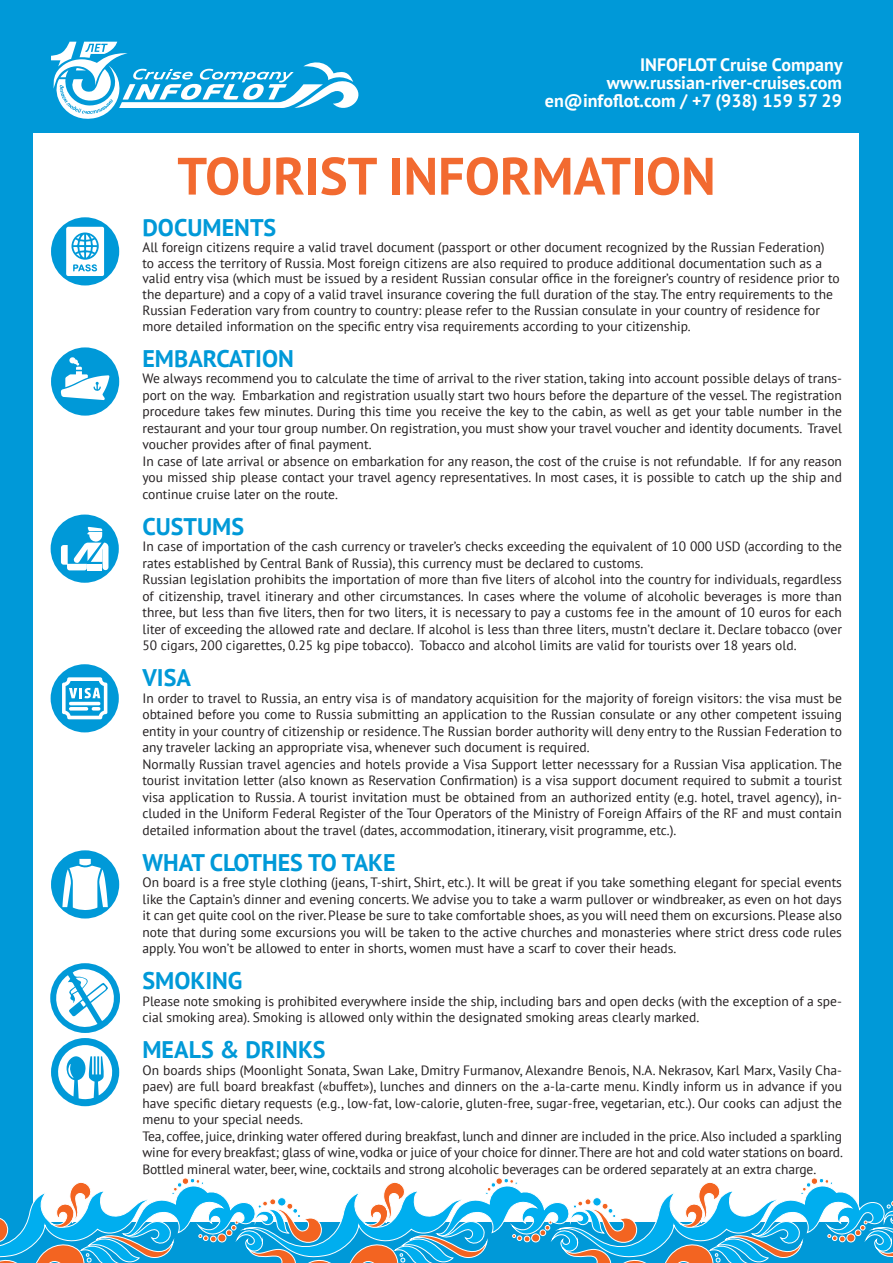
<style>
.page{position:relative;width:893px;height:1263px;background:#0099d8}
.page>*{position:absolute;margin:0;border:0;box-sizing:border-box;transform-origin:0 0}
.t1{font:700 52.5px "PT Sans";color:#f26a30}
.подзаг{font:700 24px "PT Sans";color:#0099d8}
.t2{font:700 18px "PT Sans";color:#fff}
.основной{font:13.5px/16.5px "PT Sans";color:#231f20;text-align:justify}
</style>
<div class="page">
<div style="left:34px;top:133px;width:825px;height:1088px;background:#fff"></div>
<div style="left:51px;top:347px;width:68px;height:69px;background:#0099d8;border-radius:50%"></div>
<svg style="left:61px;top:357px;width:48px;height:43px"></svg>
<div style="left:51px;top:217px;width:68px;height:68px;background:#0099d8;border-radius:50%"></div>
<svg style="left:66px;top:227px;width:38px;height:49px"></svg>
<div style="left:51px;top:514px;width:68px;height:69px;background:#0099d8;border-radius:50%"></div>
<svg style="left:61px;top:527px;width:47px;height:43px"></svg>
<div style="left:51px;top:664px;width:68px;height:68px;background:#0099d8;border-radius:50%"></div>
<svg style="left:62px;top:677px;width:45px;height:42px"></svg>
<svg style="left:53px;top:965px;width:65px;height:66px"></svg>
<div style="left:50px;top:963px;width:70px;height:70px;border:3px solid #0099d8;border-radius:50%"></div>
<div style="left:51px;top:1038px;width:68px;height:68px;background:#0099d8;border-radius:50%"></div>
<svg style="left:57px;top:1045px;width:57px;height:54px"></svg>
<svg style="left:0;top:1177px;width:893px;height:86px"></svg>
<svg style="left:51px;top:42px;width:308px;height:77px"></svg>
<div style="left:51px;top:850px;width:68px;height:68px;background:#0099d8;border-radius:50%"></div>
<svg style="left:62px;top:859px;width:46px;height:51px"></svg>
<p class="t2" style="left:640px;top:53px;width:204px">INFOFLOT Cruise Company</p>
<p class="t2" style="left:607px;top:71px;width:237px">www.russian-river-cruises.com</p>
<p class="t2" style="left:545px;top:89px;width:298px">en@infoflot.com / +7 (938) 159 57 29</p>
<p class="t1" style="left:177px;top:142px;width:540px">TOURIST INFORMATION</p>
<p class="подзаг" style="left:142px;top:212px;width:135px">DOCUMENTS</p>
<p class="основной" style="left:142px;top:239px;width:699px;line-height:15.8px;text-align:left">All foreign citizens require a valid travel document (passport or other document recognized by the Russian Federation)<br>to access the territory of Russia. Most foreign citizens are also required to produce additional documentation such as a valid entry visa (which must be issued by a resident Russian consular office in the foreigner’s country of residence prior to the departure) and a copy of a valid travel insurance covering the full duration of the stay. The entry requirements to the Russian Federation vary from country to country: please refer to the Russian consulate in your country of residence for more detailed information on the specific entry visa requirements according to your citizenship.</p>
<p class="подзаг" style="left:142px;top:342px;width:153px">EMBARCATION</p>
<p class="основной" style="left:142px;top:370px;width:701px">We always recommend you to calculate the time of arrival to the river station, taking into account possible delays of trans&shy;port on the way. Embarkation and registration usually start two hours before the departure of the vessel. The registration procedure takes few minutes. During this time you receive the key to the cabin, as well as get your table number in the restaurant and your tour group number. On registration, you must show your travel voucher and identity documents. Travel voucher provides after of final payment.</p>
<p class="основной" style="left:142px;top:452px;width:701px">In case of late arrival or absence on embarkation for any reason, the cost of the cruise is not refundable. If for any reason you missed ship please contact your travel agency representatives. In most cases, it is possible to catch up the ship and continue cruise later on the route.</p>
<p class="подзаг" style="left:142px;top:510px;width:103px">CUSTUMS</p>
<p class="основной" style="left:142px;top:538px;width:701px">In case of importation of the cash currency or traveler’s checks exceeding the equivalent of 10 000 USD (according to the rates established by Central Bank of Russia), this currency must be declared to customs.</p>
<p class="основной" style="left:142px;top:571px;width:701px">Russian legislation prohibits the importation of more than five liters of alcohol into the country for individuals, regardless of citizenship, travel itinerary and other circumstances. In cases where the volume of alcoholic beverages is more than three, but less than five liters, then for two liters, it is necessary to pay a customs fee in the amount of 10 euros for each liter of exceeding the allowed rate and declare. If alcohol is less than three liters, mustn’t declare it. Declare tobacco (over 50 cigars, 200 cigarettes, 0.25 kg pipe tobacco). Tobacco and alcohol limits are valid for tourists over 18 years old.</p>
<p class="подзаг" style="left:142px;top:662px;width:50px">VISA</p>
<p class="основной" style="left:142px;top:689px;width:701px">In order to travel to Russia, an entry visa is of mandatory acquisition for the majority of foreign visitors: the visa must be obtained before you come to Russia submitting an application to the Russian consulate or any other competent issuing entity in your country of citizenship or residence. The Russian border authority will deny entry to the Russian Federation to any traveler lacking an appropriate visa, whenever such document is required.</p>
<p class="основной" style="left:142px;top:755px;width:701px">Normally Russian travel agencies and hotels provide a Visa Support letter necesssary for a Russian Visa application. The tourist invitation letter (also known as Reservation Confirmation) is a visa support document required to submit a tourist visa application to Russia. A tourist invitation must be obtained from an authorized entity (e.g. hotel, travel agency), in&shy;cluded in the Uniform Federal Register of the Tour Operators of the Ministry of Foreign Affairs of the RF and must contain detailed information about the travel (dates, accommodation, itinerary, visit programme, etc.).</p>
<p class="подзаг" style="left:142px;top:846px;width:255px">WHAT CLOTHES TO TAKE</p>
<p class="основной" style="left:142px;top:874px;width:701px">On board is a free style clothing (jeans, T-shirt, Shirt, etc.). It will be great if you take something elegant for special events like the Captain’s dinner and evening concerts. We advise you to take a warm pullover or windbreaker, as even on hot days it can get quite cool on the river. Please be sure to take comfortable shoes, as you will need them on excursions. Please also note that during some excursions you will be taken to the active churches and monasteries where strict dress code rules apply. You won’t be allowed to enter in shorts, women must have a scarf to cover their heads.</p>
<p class="подзаг" style="left:142px;top:965px;width:102px">SMOKING</p>
<p class="основной" style="left:142px;top:992px;width:701px">Please note smoking is prohibited everywhere inside the ship, including bars and open decks (with the exception of a spe&shy;cial smoking area). Smoking is allowed only within the designated smoking areas clearly marked.</p>
<p class="подзаг" style="left:142px;top:1034px;width:185px">MEALS &amp; DRINKS</p>
<p class="основной" style="left:142px;top:1061px;width:701px">On boards ships (Moonlight Sonata, Swan Lake, Dmitry Furmanov, Alexandre Benois, N.A. Nekrasov, Karl Marx, Vasily Cha&shy;paev) are full board breakfast («buffet»), lunches and dinners on the a-la-carte menu. Kindly inform us in advance if you have specific dietary requests (e.g., low-fat, low-calorie, gluten-free, sugar-free, vegetarian, etc.). Our cooks can adjust the menu to your special needs.</p>
<p class="основной" style="left:142px;top:1127px;width:702px">Tea, coffee, juice, drinking water offered during breakfast, lunch and dinner are included in the price. Also included a sparkling wine for every breakfast; glass of wine, vodka or juice of your choice for dinner. There are hot and cold water stations on board.<br>Bottled mineral water, beer, wine, cocktails and strong alcoholic beverages can be ordered separately at an extra charge.</p>
</div>
